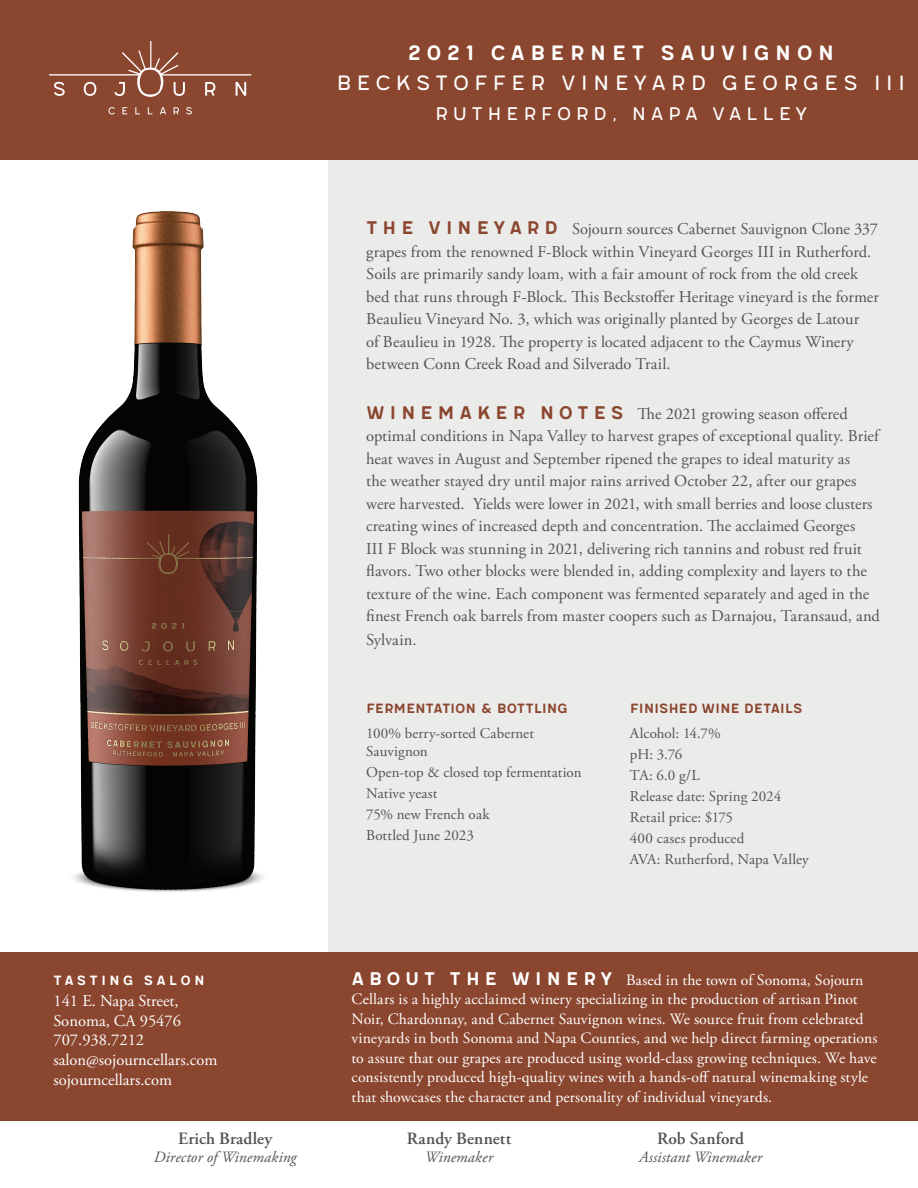
<style>
.page{position:relative;width:918px;height:1188px;background:#fff}
.page>*{position:absolute;margin:0;border:0;box-sizing:border-box;transform-origin:0 0}
.t1{font:25.5px "Meltow San 100";letter-spacing:.2em;color:#fff}
.t2{font:25.5px "Meltow San 200";letter-spacing:.2em;color:#fff}
.t3{font:22.5px "Meltow San 100";letter-spacing:.2em;color:#fff}
.t4{font:600 17.25px "Adobe Garamond Pro";letter-spacing:.005em;color:#525555}
.t5{font:16.5px/22.5px "Adobe Garamond Pro";letter-spacing:.005em;color:#525555}
.t6{font:16.5px/19.8px "Adobe Garamond Pro";color:#fff}
.t7{font:16.5px "Meltow San 200";letter-spacing:-.015em;color:#8b462f}
.t8{font:16.5px "Meltow San 200";letter-spacing:.185em;color:#fff}
.t9{font:15.75px/19.5px "Adobe Garamond Pro";letter-spacing:.01em;color:#fff}
.t10{font:italic 15.75px "Adobe Garamond Pro";letter-spacing:.005em;color:#525555}
.t11{font:15px/21px "Adobe Garamond Pro";letter-spacing:.005em;color:#525555}
.s1{font-family:"Meltow San 200";font-size:22.5px;color:#8b462f}
.s2{font-family:"Meltow San 200";font-size:22.5px}
</style>
<div class="page">
<img style="left:73px;top:211px;width:190px;height:681px">
<div style="left:328px;top:0;width:590px;height:968px;background:#ebebea"></div>
<div style="left:0;top:0;width:918px;height:160px;background:#8b462f"></div>
<div style="left:0;top:953px;width:918px;height:168px;background:#8b462f"></div>
<svg style="left:49px;top:41px;width:202px;height:56px"></svg>
<svg style="left:109px;top:107px;width:6px;height:7px"></svg>
<svg style="left:122px;top:107px;width:5px;height:7px"></svg>
<svg style="left:135px;top:107px;width:5px;height:7px"></svg>
<svg style="left:160px;top:107px;width:6px;height:7px"></svg>
<svg style="left:174px;top:107px;width:5px;height:7px"></svg>
<svg style="left:186px;top:107px;width:6px;height:7px"></svg>
<h1 class="t2" style="left:407px;top:38px;width:429px">2021 CABERNET SAUVIGNON</h1>
<h1 class="t1" style="left:337px;top:69px;width:570px">BECKSTOFFER VINEYARD GEORGES III</h1>
<h2 class="t3" style="left:435px;top:101px;width:373px">RUTHERFORD, NAPA VALLEY</h2>
<p class="t5" style="left:366px;top:218px;width:514px"><span class="s1">T H E V I N E Y A R D</span> Sojourn sources Cabernet Sauvignon Clone 337 grapes from the renowned F-Block within Vineyard Georges III in Rutherford.<br>Soils are primarily sandy loam, with a fair amount of rock from the old creek bed that runs through F-Block. This Beckstoffer Heritage vineyard is the former Beaulieu Vineyard No. 3, which was originally planted by Georges de Latour<br>of Beaulieu in 1928. The property is located adjacent to the Caymus Winery between Conn Creek Road and Silverado Trail.</p>
<p class="t5" style="left:366px;top:403px;width:515px"><span class="s1">W I N E M A K E R N O T E S</span> The 2021 growing season offered optimal conditions in Napa Valley to harvest grapes of exceptional quality. Brief heat waves in August and September ripened the grapes to ideal maturity as<br>the weather stayed dry until major rains arrived October 22, after our grapes were harvested. Yields were lower in 2021, with small berries and loose clusters creating wines of increased depth and concentration. The acclaimed Georges<br>III F Block was stunning in 2021, delivering rich tannins and robust red fruit flavors. Two other blocks were blended in, adding complexity and layers to the texture of the wine. Each component was fermented separately and aged in the finest French oak barrels from master coopers such as Darnajou, Taransaud, and</p>
<p class="t5" style="left:366px;top:629px;width:52px">Sylvain.</p>
<p class="t7" style="left:366px;top:699px;width:203px">fermentation &amp; Bottling</p>
<p class="t11" style="left:366px;top:725px;width:169px;line-height:18px">100% berry-sorted Cabernet<br>Sauvignon</p>
<p class="t11" style="left:366px;top:762px;width:217px">Open-top &amp; closed top fermentation<br>Native yeast<br>75% new French oak<br>Bottled June 2023</p>
<p class="t7" style="left:630px;top:699px;width:174px">finished wine details</p>
<p class="t11" style="left:630px;top:723px;width:180px">Alcohol: 14.7%<br>pH: 3.76<br>TA: 6.0 g/L<br>Release date: Spring 2024<br>Retail price: $175<br>400 cases produced<br>AVA: Rutherford, Napa Valley</p>
<p class="t8" style="left:53px;top:970px;width:153px">TastinG salon</p>
<p class="t6" style="left:53px;top:991px;width:165px">141 E. Napa Street,<br>Sonoma, CA 95476<br>707.938.7212 salon@sojourncellars.com sojourncellars.com</p>
<p class="t4" style="left:178px;top:1129px;width:96px">Erich Bradley</p>
<p class="t10" style="left:154px;top:1148px;width:145px">Director of Winemaking</p>
<p class="t9" style="left:352px;top:970px;width:528px"><span class="s2">A B O U T T H E W I N E R Y</span> Based in the town of Sonoma, Sojourn Cellars is a highly acclaimed winery specializing in the production of artisan Pinot Noir, Chardonnay, and Cabernet Sauvignon wines. We source fruit from celebrated vineyards in both Sonoma and Napa Counties, and we help direct farming operations to assure that our grapes are produced using world-class growing techniques. We have consistently produced high-quality wines with a hands-off natural winemaking style that showcases the character and personality of individual vineyards.</p>
<p class="t4" style="left:407px;top:1129px;width:106px">Randy Bennett</p>
<p class="t10" style="left:425px;top:1148px;width:70px">Winemaker</p>
<p class="t4" style="left:657px;top:1129px;width:88px">Rob Sanford</p>
<p class="t10" style="left:639px;top:1148px;width:124px">Assistant Winemaker</p>
</div>
